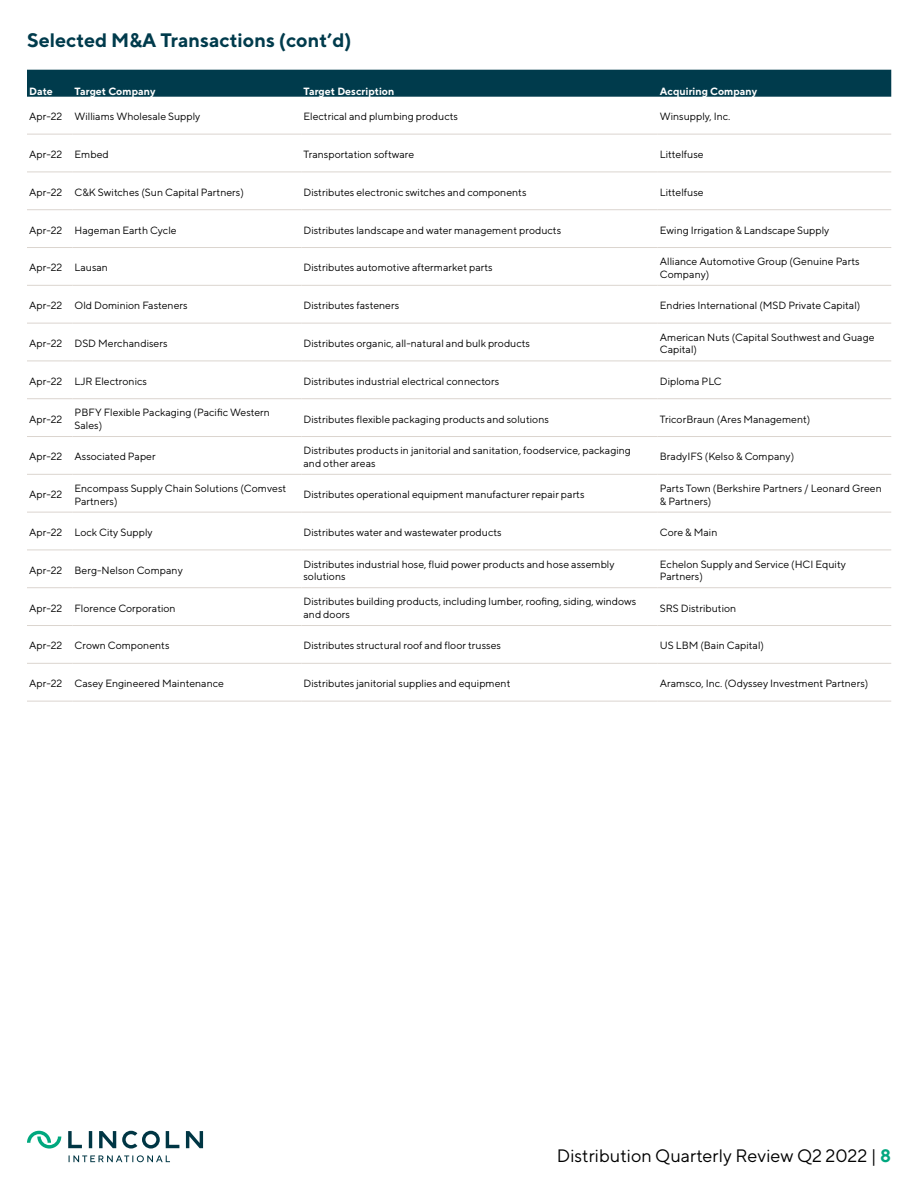
<style>
.page{position:relative;width:918px;height:1188px;background:#fff}
.page>*{position:absolute;margin:0;border:0;box-sizing:border-box;transform-origin:0 0}
.t1{font:700 19.5px "TT Norms";color:#003b4c}
.t2{font:18px "TT Norms";color:#000}
.t3{font:10.5px/12.6px "TT Norms";color:#000}
.t4{font:700 10.5px "TT Norms";color:#fff}
.s1{font-weight:700;color:#00a77f}
</style>
<div class="page">
<svg style="left:89px;top:1131px;width:3px;height:17px"></svg>
<svg style="left:99px;top:1131px;width:17px;height:17px"></svg>
<svg style="left:68px;top:1131px;width:14px;height:17px"></svg>
<svg style="left:186px;top:1131px;width:17px;height:17px"></svg>
<svg style="left:166px;top:1131px;width:13px;height:17px"></svg>
<svg style="left:122px;top:1131px;width:38px;height:18px"></svg>
<svg style="left:27px;top:1131px;width:34px;height:18px"></svg>
<svg style="left:69px;top:1155px;width:101px;height:7px"></svg>
<div style="left:27px;top:70px;width:864px;height:27px;background:#003b4c"></div>
<hr style="left:27px;top:134px;width:45px;height:1px;background:#dbd5cf">
<hr style="left:72px;top:134px;width:229px;height:1px;background:#dbd5cf">
<hr style="left:301px;top:134px;width:357px;height:1px;background:#dbd5cf">
<hr style="left:658px;top:134px;width:233px;height:1px;background:#dbd5cf">
<hr style="left:27px;top:172px;width:45px;height:1px;background:#dbd5cf">
<hr style="left:72px;top:172px;width:229px;height:1px;background:#dbd5cf">
<hr style="left:301px;top:172px;width:357px;height:1px;background:#dbd5cf">
<hr style="left:658px;top:172px;width:233px;height:1px;background:#dbd5cf">
<hr style="left:27px;top:209px;width:45px;height:1px;background:#dbd5cf">
<hr style="left:72px;top:209px;width:229px;height:1px;background:#dbd5cf">
<hr style="left:301px;top:209px;width:357px;height:1px;background:#dbd5cf">
<hr style="left:658px;top:209px;width:233px;height:1px;background:#dbd5cf">
<hr style="left:27px;top:247px;width:45px;height:1px;background:#dbd5cf">
<hr style="left:72px;top:247px;width:229px;height:1px;background:#dbd5cf">
<hr style="left:301px;top:247px;width:357px;height:1px;background:#dbd5cf">
<hr style="left:658px;top:247px;width:233px;height:1px;background:#dbd5cf">
<hr style="left:27px;top:285px;width:45px;height:1px;background:#dbd5cf">
<hr style="left:72px;top:285px;width:229px;height:1px;background:#dbd5cf">
<hr style="left:301px;top:285px;width:357px;height:1px;background:#dbd5cf">
<hr style="left:658px;top:285px;width:233px;height:1px;background:#dbd5cf">
<hr style="left:27px;top:323px;width:45px;height:1px;background:#dbd5cf">
<hr style="left:72px;top:323px;width:229px;height:1px;background:#dbd5cf">
<hr style="left:301px;top:323px;width:357px;height:1px;background:#dbd5cf">
<hr style="left:658px;top:323px;width:233px;height:1px;background:#dbd5cf">
<hr style="left:27px;top:361px;width:45px;height:1px;background:#dbd5cf">
<hr style="left:72px;top:361px;width:229px;height:1px;background:#dbd5cf">
<hr style="left:301px;top:361px;width:357px;height:1px;background:#dbd5cf">
<hr style="left:658px;top:361px;width:233px;height:1px;background:#dbd5cf">
<hr style="left:27px;top:398px;width:45px;height:1px;background:#dbd5cf">
<hr style="left:72px;top:398px;width:229px;height:1px;background:#dbd5cf">
<hr style="left:301px;top:398px;width:357px;height:1px;background:#dbd5cf">
<hr style="left:658px;top:398px;width:233px;height:1px;background:#dbd5cf">
<hr style="left:27px;top:436px;width:45px;height:1px;background:#dbd5cf">
<hr style="left:72px;top:436px;width:229px;height:1px;background:#dbd5cf">
<hr style="left:301px;top:436px;width:357px;height:1px;background:#dbd5cf">
<hr style="left:658px;top:436px;width:233px;height:1px;background:#dbd5cf">
<hr style="left:27px;top:474px;width:45px;height:1px;background:#dbd5cf">
<hr style="left:72px;top:474px;width:229px;height:1px;background:#dbd5cf">
<hr style="left:301px;top:474px;width:357px;height:1px;background:#dbd5cf">
<hr style="left:658px;top:474px;width:233px;height:1px;background:#dbd5cf">
<hr style="left:27px;top:512px;width:45px;height:1px;background:#dbd5cf">
<hr style="left:72px;top:512px;width:229px;height:1px;background:#dbd5cf">
<hr style="left:301px;top:512px;width:357px;height:1px;background:#dbd5cf">
<hr style="left:658px;top:512px;width:233px;height:1px;background:#dbd5cf">
<hr style="left:27px;top:550px;width:45px;height:1px;background:#dbd5cf">
<hr style="left:72px;top:550px;width:229px;height:1px;background:#dbd5cf">
<hr style="left:301px;top:550px;width:357px;height:1px;background:#dbd5cf">
<hr style="left:658px;top:550px;width:233px;height:1px;background:#dbd5cf">
<hr style="left:27px;top:587px;width:45px;height:1px;background:#dbd5cf">
<hr style="left:72px;top:587px;width:229px;height:1px;background:#dbd5cf">
<hr style="left:301px;top:587px;width:357px;height:1px;background:#dbd5cf">
<hr style="left:658px;top:587px;width:233px;height:1px;background:#dbd5cf">
<hr style="left:27px;top:625px;width:45px;height:1px;background:#dbd5cf">
<hr style="left:72px;top:625px;width:229px;height:1px;background:#dbd5cf">
<hr style="left:301px;top:625px;width:357px;height:1px;background:#dbd5cf">
<hr style="left:658px;top:625px;width:233px;height:1px;background:#dbd5cf">
<hr style="left:27px;top:663px;width:45px;height:1px;background:#dbd5cf">
<hr style="left:72px;top:663px;width:229px;height:1px;background:#dbd5cf">
<hr style="left:301px;top:663px;width:357px;height:1px;background:#dbd5cf">
<hr style="left:658px;top:663px;width:233px;height:1px;background:#dbd5cf">
<hr style="left:27px;top:701px;width:45px;height:1px;background:#dbd5cf">
<hr style="left:72px;top:701px;width:229px;height:1px;background:#dbd5cf">
<hr style="left:301px;top:701px;width:357px;height:1px;background:#dbd5cf">
<hr style="left:658px;top:701px;width:233px;height:1px;background:#dbd5cf">
<h1 class="t1" style="left:27px;top:28px;width:326px">Selected M&amp;A Transactions (cont’d)</h1>
<p class="t4" style="left:29px;top:84px;width:25px">Date</p>
<p class="t4" style="left:75px;top:84px;width:82px">Target Company</p>
<p class="t4" style="left:303px;top:84px;width:92px">Target Description</p>
<p class="t4" style="left:660px;top:84px;width:99px">Acquiring Company</p>
<p class="t3" style="left:29px;top:110px;width:173px">Apr-22 Williams Wholesale Supply</p>
<p class="t3" style="left:303px;top:110px;width:156px">Electrical and plumbing products</p>
<p class="t3" style="left:660px;top:110px;width:72px">Winsupply, Inc.</p>
<p class="t3" style="left:29px;top:148px;width:81px">Apr-22 Embed</p>
<p class="t3" style="left:303px;top:148px;width:112px">Transportation software</p>
<p class="t3" style="left:660px;top:148px;width:45px">Littelfuse</p>
<p class="t3" style="left:29px;top:186px;width:216px">Apr-22 C&amp;K Switches (Sun Capital Partners)</p>
<p class="t3" style="left:303px;top:186px;width:225px">Distributes electronic switches and components</p>
<p class="t3" style="left:660px;top:186px;width:45px">Littelfuse</p>
<p class="t3" style="left:29px;top:223px;width:149px">Apr-22 Hageman Earth Cycle</p>
<p class="t3" style="left:303px;top:223px;width:259px">Distributes landscape and water management products</p>
<p class="t3" style="left:660px;top:223px;width:171px">Ewing Irrigation &amp; Landscape Supply</p>
<p class="t3" style="left:29px;top:261px;width:80px">Apr-22 Lausan</p>
<p class="t3" style="left:303px;top:261px;width:191px">Distributes automotive aftermarket parts</p>
<p class="t3" style="left:660px;top:255px;width:201px">Alliance Automotive Group (Genuine Parts<br>Company)</p>
<p class="t3" style="left:29px;top:299px;width:160px">Apr-22 Old Dominion Fasteners</p>
<p class="t3" style="left:303px;top:299px;width:97px">Distributes fasteners</p>
<p class="t3" style="left:660px;top:299px;width:202px">Endries International (MSD Private Capital)</p>
<p class="t3" style="left:29px;top:337px;width:140px">Apr-22 DSD Merchandisers</p>
<p class="t3" style="left:303px;top:337px;width:228px">Distributes organic, all-natural and bulk products</p>
<p class="t3" style="left:660px;top:331px;width:216px">American Nuts (Capital Southwest and Guage<br>Capital)</p>
<p class="t3" style="left:29px;top:375px;width:119px">Apr-22 LJR Electronics</p>
<p class="t3" style="left:303px;top:375px;width:197px">Distributes industrial electrical connectors</p>
<p class="t3" style="left:660px;top:375px;width:63px">Diploma PLC</p>
<p class="t3" style="left:29px;top:412px;width:35px">Apr-22</p>
<p class="t3" style="left:75px;top:406px;width:197px">PBFY Flexible Packaging (Pacific Western<br>Sales)</p>
<p class="t3" style="left:303px;top:412px;width:247px">Distributes flexible packaging products and solutions</p>
<p class="t3" style="left:660px;top:412px;width:152px">TricorBraun (Ares Management)</p>
<p class="t3" style="left:29px;top:450px;width:128px">Apr-22 Associated Paper</p>
<p class="t3" style="left:303px;top:444px;width:329px">Distributes products in janitorial and sanitation, foodservice, packaging and other areas</p>
<p class="t3" style="left:660px;top:450px;width:136px">BradyIFS (Kelso &amp; Company)</p>
<p class="t3" style="left:29px;top:488px;width:35px">Apr-22</p>
<p class="t3" style="left:75px;top:482px;width:213px">Encompass Supply Chain Solutions (Comvest<br>Partners)</p>
<p class="t3" style="left:303px;top:488px;width:283px">Distributes operational equipment manufacturer repair parts</p>
<p class="t3" style="left:660px;top:482px;width:223px">Parts Town (Berkshire Partners / Leonard Green &amp; Partners)</p>
<p class="t3" style="left:29px;top:526px;width:125px">Apr-22 Lock City Supply</p>
<p class="t3" style="left:303px;top:526px;width:200px">Distributes water and wastewater products</p>
<p class="t3" style="left:660px;top:526px;width:59px">Core &amp; Main</p>
<p class="t3" style="left:29px;top:564px;width:155px">Apr-22 Berg-Nelson Company</p>
<p class="t3" style="left:303px;top:557px;width:313px">Distributes industrial hose, fluid power products and hose assembly solutions</p>
<p class="t3" style="left:660px;top:557px;width:188px">Echelon Supply and Service (HCI Equity<br>Partners)</p>
<p class="t3" style="left:29px;top:601px;width:148px">Apr-22 Florence Corporation</p>
<p class="t3" style="left:303px;top:595px;width:334px">Distributes building products, including lumber, roofing, siding, windows and doors</p>
<p class="t3" style="left:660px;top:601px;width:78px">SRS Distribution</p>
<p class="t3" style="left:29px;top:639px;width:142px">Apr-22 Crown Components</p>
<p class="t3" style="left:303px;top:639px;width:199px">Distributes structural roof and floor trusses</p>
<p class="t3" style="left:660px;top:639px;width:106px">US LBM (Bain Capital)</p>
<p class="t3" style="left:29px;top:677px;width:196px">Apr-22 Casey Engineered Maintenance</p>
<p class="t3" style="left:303px;top:677px;width:209px">Distributes janitorial supplies and equipment</p>
<p class="t3" style="left:660px;top:677px;width:210px">Aramsco, Inc. (Odyssey Investment Partners)</p>
<h2 class="t2" style="left:557px;top:1145px;width:336px">Distribution Quarterly Review Q2 2022 | <span class="s1">8</span></h2>
</div>
